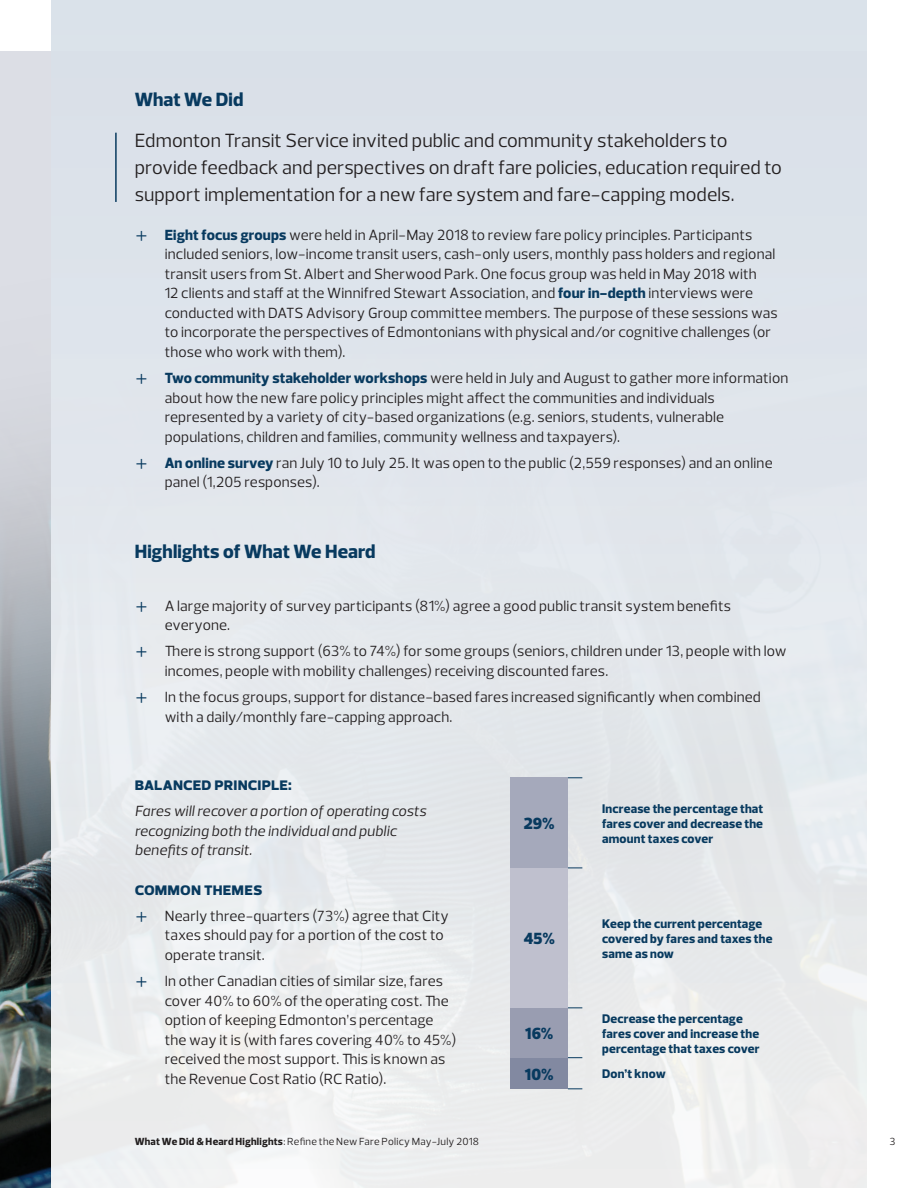
<style>
.page{position:relative;width:918px;height:1188px;background:#fff}
.page>*{position:absolute;margin:0;border:0;box-sizing:border-box;transform-origin:0 0}
.t1{font:19.5px/27px "Prelo";color:#231f20}
.t2{font:800 19.5px "Prelo";letter-spacing:.005em;color:#083a5f}
.t3{font:800 16.5px "Prelo";letter-spacing:.005em;color:#083a5f}
.t4{font:900 16.5px "Prelo";letter-spacing:.005em;color:#083a5f}
.t5{font:15px/19.5px "Prelo";letter-spacing:.01em;color:#231f20}
.t6{font:italic 15px/19.5px "Prelo";letter-spacing:.005em;color:#231f20}
.t7{font:800 12.75px/15px "Prelo";letter-spacing:.015em;color:#083a5f}
.t8{font:10.5px "Prelo";letter-spacing:.025em;color:#231f20}
.s1{font-weight:300;font-size:27px;color:#083a5f}
.s2{font-weight:800;color:#083a5f}
.s3{font-weight:800}
</style>
<div class="page">
<img style="left:0;top:54px;width:51px;height:1134px">
<div style="left:51px;top:0;width:816px;height:1188px;background:linear-gradient(to bottom,#d8e0e9,#eeefef)"></div>
<hr style="left:115px;top:133px;width:2px;height:69px;background:#083a5f">
<div style="left:511px;top:1058px;width:57px;height:31px;background:#8289a1"></div>
<div style="left:511px;top:1008px;width:57px;height:50px;background:#999db1"></div>
<div style="left:511px;top:868px;width:57px;height:140px;background:#bfc0ce"></div>
<div style="left:511px;top:778px;width:57px;height:90px;background:#a5a9bb"></div>
<svg style="left:568px;top:868px;width:14px;height:1px"></svg>
<svg style="left:568px;top:778px;width:14px;height:1px"></svg>
<svg style="left:568px;top:1008px;width:14px;height:1px"></svg>
<svg style="left:568px;top:1057px;width:14px;height:1px"></svg>
<svg style="left:568px;top:1089px;width:14px;height:1px"></svg>
<h1 class="t2" style="left:135px;top:88px;width:110px">What We Did</h1>
<h1 class="t1" style="left:135px;top:127px;width:649px">Edmonton Transit Service invited public and community stakeholders to provide feedback and perspectives on draft fare policies, education required to support implementation for a new fare system and fare-capping models.</h1>
<p class="t5" style="left:165px;top:225px;width:615px;text-indent:-30px"><span class="s1">+</span> <span class="s2">Eight focus groups</span> were held in April-May 2018 to review fare policy principles. Participants included seniors, low-income transit users, cash-only users, monthly pass holders and regional transit users from St. Albert and Sherwood Park. One focus group was held in May 2018 with<br>12 clients and staff at the Winnifred Stewart Association, and <span class="s2">four in-depth</span> interviews were conducted with DATS Advisory Group committee members. The purpose of these sessions was to incorporate the perspectives of Edmontonians with physical and/or cognitive challenges (or those who work with them).</p>
<p class="t5" style="left:165px;top:368px;width:625px;text-indent:-30px"><span class="s1">+</span> <span class="s2">Two community stakeholder workshops</span> were held in July and August to gather more information about how the new fare policy principles might affect the communities and individuals represented by a variety of city-based organizations (e.g. seniors, students, vulnerable populations, children and families, community wellness and taxpayers).</p>
<p class="t5" style="left:165px;top:453px;width:609px;text-indent:-30px"><span class="s1">+</span> <span class="s2">An online survey</span> ran July 10 to July 25. It was open to the public (2,559 responses) and an online panel (1,205 responses).</p>
<h1 class="t2" style="left:135px;top:540px;width:242px">Highlights of What We Heard</h1>
<p class="t5" style="left:165px;top:596px;width:568px;text-indent:-30px"><span class="s1">+</span> A large majority of survey participants (81%) agree a good public transit system benefits everyone.</p>
<p class="t5" style="left:165px;top:642px;width:624px;text-indent:-30px"><span class="s1">+</span> There is strong support (63% to 74%) for some groups (seniors, children under 13, people with low incomes, people with mobility challenges) receiving discounted fares.</p>
<p class="t5" style="left:165px;top:688px;width:598px;text-indent:-30px"><span class="s1">+</span> In the focus groups, support for distance-based fares increased significantly when combined with a daily/monthly fare-capping approach.</p>
<p class="t3" style="left:135px;top:774px;width:159px">balanced principle:</p>
<p class="t6" style="left:135px;top:802px;width:293px">Fares will recover a portion of operating costs recognizing both the individual and public benefits of transit.</p>
<p class="t3" style="left:135px;top:879px;width:129px">common themes</p>
<p class="t5" style="left:165px;top:906px;width:286px;text-indent:-30px"><span class="s1">+</span> Nearly three-quarters (73%) agree that City taxes should pay for a portion of the cost to operate transit.</p>
<p class="t5" style="left:165px;top:971px;width:293px;text-indent:-30px"><span class="s1">+</span> In other Canadian cities of similar size, fares cover 40% to 60% of the operating cost. The option of keeping Edmonton’s percentage the way it is (with fares covering 40% to 45%) received the most support. This is known as the Revenue Cost Ratio (RC Ratio).</p>
<p class="t4" style="left:524px;top:813px;width:33px">29%</p>
<p class="t4" style="left:524px;top:928px;width:33px">45%</p>
<p class="t4" style="left:525px;top:1023px;width:30px">16%</p>
<p class="t4" style="left:525px;top:1064px;width:30px">10%</p>
<p class="t7" style="left:602px;top:801px;width:163px;text-align:justify">Increase the percentage that fares cover and decrease the amount taxes cover</p>
<p class="t7" style="left:602px;top:916px;width:172px">Keep the current percentage covered by fares and taxes the same as now</p>
<p class="t7" style="left:602px;top:1011px;width:159px">Decrease the percentage fares cover and increase the percentage that taxes cover</p>
<p class="t7" style="left:602px;top:1067px;width:65px">Don’t know</p>
<p class="t8" style="left:135px;top:1135px;width:346px"><span class="s3">What We Did &amp; Heard Highlights</span>: Refine the New Fare Policy May-July 2018</p>
<p class="t8" style="left:889px;top:1135px;width:7px">3</p>
</div>
